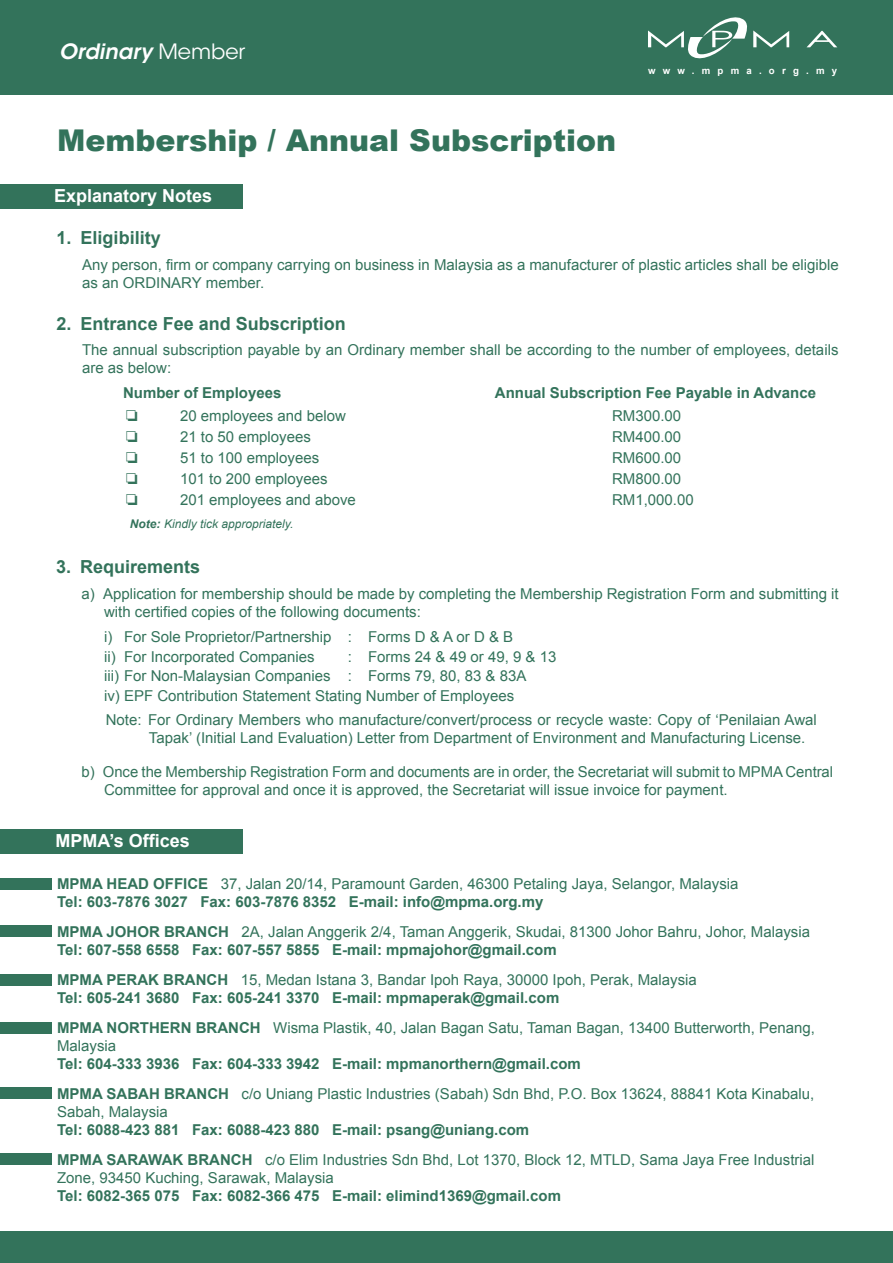
<style>
.page{position:relative;width:893px;height:1263px;background:#fff}
.page>*{position:absolute;margin:0;border:0;box-sizing:border-box;transform-origin:0 0}
.t1{font:900 30px "Arial";color:#33735b}
.t2{font:italic 600 21px "ITC Avant Garde Std";color:#fff}
.t3{font:700 18px "Arial";color:#33735b}
.t4{font:700 18px "Arial";color:#fff}
.t5{font:15px/18px "Arial";color:#33735b}
.t6{font:700 15px/18px "Arial";color:#33735b}
.t7{font:italic 12px "Arial";color:#33735b}
.t8{font:700 9.6px "Arial";letter-spacing:.75em;color:#fff}
.s1{font-weight:400;font-style:normal}
.s2{font-weight:700}
.s3{font-weight:400}
</style>
<div class="page">
<div style="left:0;top:0;width:893px;height:94px;background:#33735b"></div>
<div style="left:0;top:1232px;width:893px;height:31px;background:#33735b"></div>
<div style="left:0;top:184px;width:242px;height:24px;background:#33735b"></div>
<div style="left:0;top:829px;width:242px;height:24px;background:#33735b"></div>
<div style="left:0;top:878px;width:51px;height:11px;background:#33735b"></div>
<div style="left:0;top:925px;width:51px;height:11px;background:#33735b"></div>
<div style="left:0;top:974px;width:51px;height:11px;background:#33735b"></div>
<div style="left:0;top:1153px;width:51px;height:11px;background:#33735b"></div>
<div style="left:0;top:1022px;width:51px;height:12px;background:#33735b"></div>
<div style="left:0;top:1087px;width:51px;height:12px;background:#33735b"></div>
<svg style="left:807px;top:31px;width:30px;height:16px"></svg>
<svg style="left:648px;top:17px;width:141px;height:42px"></svg>
<h2 class="t2" style="left:59px;top:38px;width:187px">Ordinary <span class="s1">Member</span></h2>
<h1 class="t1" style="left:57px;top:118px;width:560px">Membership / Annual Subscription</h1>
<p class="t4" style="left:54px;top:184px;width:160px">Explanatory Notes</p>
<p class="t8" style="left:648px;top:64px;width:191px">www.mpma.org.my</p>
<p class="t3" style="left:57px;top:226px;width:106px">1. Eligibility</p>
<p class="t5" style="left:82px;top:256px;width:758px">Any person, firm or company carrying on business in Malaysia as a manufacturer of plastic articles shall be eligible as an ORDINARY member.</p>
<p class="t3" style="left:57px;top:311px;width:291px">2. Entrance Fee and Subscription</p>
<p class="t5" style="left:82px;top:341px;width:758px">The annual subscription payable by an Ordinary member shall be according to the number of employees, details are as below:</p>
<p class="t6" style="left:123px;top:384px;width:160px">Number of Employees</p>
<p class="t6" style="left:495px;top:384px;width:323px">Annual Subscription Fee Payable in Advance</p>
<p class="t5" style="left:180px;top:407px;width:167px">20 employees and below</p>
<p class="t5" style="left:612px;top:407px;width:71px">RM300.00</p>
<p class="t5" style="left:180px;top:428px;width:132px">21 to 50 employees</p>
<p class="t5" style="left:612px;top:428px;width:71px">RM400.00</p>
<p class="t5" style="left:180px;top:449px;width:141px">51 to 100 employees</p>
<p class="t5" style="left:612px;top:449px;width:71px">RM600.00</p>
<p class="t5" style="left:180px;top:470px;width:149px">101 to 200 employees</p>
<p class="t5" style="left:612px;top:470px;width:71px">RM800.00</p>
<p class="t5" style="left:180px;top:491px;width:177px">201 employees and above</p>
<p class="t5" style="left:612px;top:491px;width:83px">RM1,000.00</p>
<p class="t7" style="left:130px;top:516px;width:165px"><span class="s2">Note:</span> Kindly tick appropriately.</p>
<p class="t3" style="left:56px;top:555px;width:146px">3. Requirements</p>
<p class="t5" style="left:104px;top:584px;width:736px;text-indent:-23px">a) Application for membership should be made by completing the Membership Registration Form and submitting it with certified copies of the following documents:</p>
<p class="t5" style="left:104px;top:627px;width:411px;line-height:19.5px">i) For Sole Proprietor/Partnership : Forms D &amp; A or D &amp; B ii) For Incorporated Companies</p>
<p class="t5" style="left:104px;top:647px;width:454px;line-height:19.5px;text-indent:244px">: Forms 24 &amp; 49 or 49, 9 &amp; 13 iii) For Non-Malaysian Companies : Forms 79, 80, 83 &amp; 83A<br>iv) EPF Contribution Statement Stating Number of Employees</p>
<p class="t5" style="left:149px;top:711px;width:669px;text-indent:-43px">Note: For Ordinary Members who manufacture/convert/process or recycle waste: Copy of ‘Penilaian Awal<br>Tapak’ (Initial Land Evaluation) Letter from Department of Environment and Manufacturing License.</p>
<p class="t5" style="left:104px;top:763px;width:731px;text-indent:-22px">b) Once the Membership Registration Form and documents are in order, the Secretariat will submit to MPMA Central<br>Committee for approval and once it is approved, the Secretariat will issue invoice for payment.</p>
<p class="t4" style="left:56px;top:829px;width:136px">MPMA’s Offices</p>
<p class="t6" style="left:57px;top:875px;width:683px">MPMA HEAD OFFICE <span class="s3">37, Jalan 20/14, Paramount Garden, 46300 Petaling Jaya, Selangor, Malaysia<br></span>Tel: 603-7876 3027 Fax: 603-7876 8352 E-mail: info@mpma.org.my</p>
<p class="t6" style="left:57px;top:923px;width:754px">MPMA JOHOR BRANCH <span class="s3">2A, Jalan Anggerik 2/4, Taman Anggerik, Skudai, 81300 Johor Bahru, Johor, Malaysia<br></span>Tel: 607-558 6558 Fax: 607-557 5855 E-mail: mpmajohor@gmail.com</p>
<p class="t6" style="left:57px;top:971px;width:641px">MPMA PERAK BRANCH <span class="s3">15, Medan Istana 3, Bandar Ipoh Raya, 30000 Ipoh, Perak, Malaysia<br></span>Tel: 605-241 3680 Fax: 605-241 3370 E-mail: mpmaperak@gmail.com</p>
<p class="t5" style="left:57px;top:1018px;width:759px"><span class="s2">MPMA NORTHERN BRANCH</span> Wisma Plastik, 40, Jalan Bagan Satu, Taman Bagan, 13400 Butterworth, Penang,<br>Malaysia</p>
<p class="t6" style="left:57px;top:1049px;width:759px;line-height:30px">Tel: 604-333 3936 Fax: 604-333 3942 E-mail: mpmanorthern@gmail.com<br>MPMA SABAH BRANCH <span class="s3">c/o Uniang Plastic Industries (Sabah) Sdn Bhd, P.O. Box 13624, 88841 Kota Kinabalu,</span></p>
<p class="t5" style="left:57px;top:1102px;width:112px">Sabah, Malaysia</p>
<p class="t6" style="left:57px;top:1115px;width:759px;line-height:30px">Tel: 6088-423 881 Fax: 6088-423 880 E-mail: psang@uniang.com<br>MPMA SARAWAK BRANCH <span class="s3">c/o Elim Industries Sdn Bhd, Lot 1370, Block 12, MTLD, Sama Jaya Free Industrial</span></p>
<p class="t5" style="left:57px;top:1168px;width:278px">Zone, 93450 Kuching, Sarawak, Malaysia</p>
<p class="t6" style="left:57px;top:1187px;width:505px">Tel: 6082-365 075 Fax: 6082-366 475 E-mail: elimind1369@gmail.com</p>
</div>
